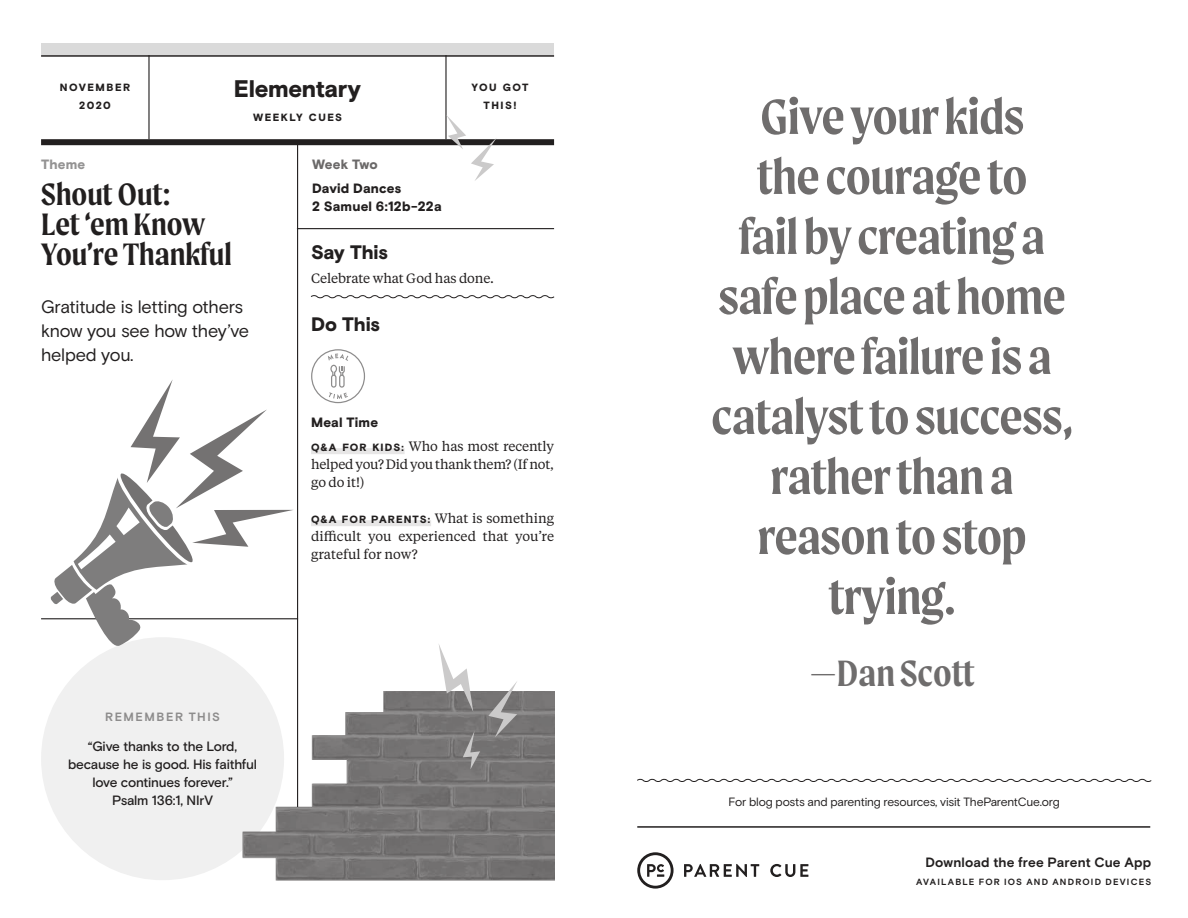
<style>
.page{position:relative;width:1188px;height:918px;background:#fff}
.page>*{position:absolute;margin:0;border:0;box-sizing:border-box;transform-origin:0 0}
.t1{font:600 52.5px/60px "Moret";letter-spacing:-.01em;color:#6f6d6d;text-align:center}
.t2{font:600 39px "Moret";color:#6f6d6d}
.t3{font:600 33px/30px "Moret";color:#221f1f}
.t4{font:900 24px "Basis Grotesque";letter-spacing:-.015em;color:#221f1f}
.t5{font:900 19.5px "Basis Grotesque";letter-spacing:-.005em;color:#221f1f}
.t6{font:18px/24px "Basis Grotesque";letter-spacing:-.015em;color:#221f1f}
.t7{font:13.5px/18px "Tiempos Text";letter-spacing:-.01em;color:#221f1f;text-align:justify}
.t8{font:500 13.5px/18px "Basis Grotesque";letter-spacing:-.015em;color:#221f1f;text-align:center}
.t9{font:900 13.5px/18px "Basis Grotesque";letter-spacing:.01em;color:#221f1f}
.t10{font:700 13.5px "Basis Grotesque";letter-spacing:.01em;color:#221f1f}
.t11{font:900 13.5px "Basis Grotesque";letter-spacing:.005em;color:#6b6969}
.t12{font:900 13.5px "Basis Grotesque";letter-spacing:.015em;color:#949393}
.t13{font:12px "Basis Grotesque";letter-spacing:-.015em;color:#221f1f}
.t14{font:700 12px "Basis Grotesque";letter-spacing:.13em;color:#8d8c8c}
.t15{font:900 10.5px/18px "Basis Grotesque";letter-spacing:.15em;color:#221f1f;text-align:center}
.t16{font:700 9px "Basis Grotesque";letter-spacing:.135em;color:#221f1f}
.s1{font-family:"Basis Grotesque";font-weight:900;font-size:10.5px}
</style>
<div class="page">
<hr style="left:297px;top:228px;width:257px;height:1px;background:#221f1f">
<svg style="left:310px;top:295px;width:245px;height:4px"></svg>
<div style="left:311px;top:448px;width:94px;height:6px;background:#e7e6e6"></div>
<div style="left:311px;top:520px;width:120px;height:6px;background:#e7e6e6"></div>
<svg style="left:311px;top:349px;width:54px;height:54px"></svg>
<hr style="left:148px;top:55px;width:2px;height:84px;background:#221f1f">
<hr style="left:445px;top:55px;width:2px;height:84px;background:#221f1f">
<hr style="left:41px;top:55px;width:513px;height:2px;background:#221f1f">
<hr style="left:297px;top:144px;width:1px;height:735px;background:#221f1f">
<div style="left:41px;top:139px;width:513px;height:6px;background:#221f1f"></div>
<div style="left:41px;top:43px;width:513px;height:12px;background:#dadada"></div>
<hr style="left:41px;top:618px;width:257px;height:1px;background:#221f1f">
<div style="left:41px;top:637px;width:243px;height:243px;background:#f0f0f0;border-radius:50%"></div>
<svg style="left:446px;top:115px;width:51px;height:66px"></svg>
<svg style="left:50px;top:380px;width:244px;height:267px"></svg>
<img style="left:242px;top:691px;width:312px;height:189px">
<svg style="left:439px;top:645px;width:34px;height:67px"></svg>
<svg style="left:488px;top:681px;width:29px;height:56px"></svg>
<svg style="left:463px;top:731px;width:17px;height:38px"></svg>
<hr style="left:637px;top:826px;width:513px;height:2px;background:#221f1f">
<svg style="left:684px;top:864px;width:75px;height:13px"></svg>
<svg style="left:770px;top:864px;width:38px;height:13px"></svg>
<svg style="left:637px;top:852px;width:37px;height:37px"></svg>
<svg style="left:637px;top:778px;width:515px;height:4px"></svg>
<h3 class="t4" style="left:234px;top:80px;width:129px">Elementary</h3>
<p class="t15" style="left:253px;top:110px;width:91px">WEEKLY CUES</p>
<p class="t15" style="left:60px;top:80px;width:72px">NOVEMBER<br>2020</p>
<p class="t15" style="left:472px;top:80px;width:58px">YOU GOT<br>THIS!</p>
<p class="t12" style="left:41px;top:160px;width:46px">Theme</p>
<h3 class="t3" style="left:41px;top:179px;width:192px">Shout Out:<br>Let ‘em Know<br>You’re Thankful</h3>
<h3 class="t6" style="left:41px;top:297px;width:209px">Gratitude is letting others know you see how they’ve helped you.</h3>
<p class="t11" style="left:312px;top:160px;width:67px">Week Two</p>
<p class="t9" style="left:312px;top:181px;width:131px">David Dances<br>2 Samuel 6:12b-22a</p>
<h3 class="t5" style="left:311px;top:245px;width:78px">Say This</h3>
<p class="t7" style="left:311px;top:270px;width:184px">Celebrate what God has done.</p>
<h3 class="t5" style="left:311px;top:317px;width:71px">Do This</h3>
<p class="t9" style="left:311px;top:415px;width:69px">Meal Time</p>
<p class="t7" style="left:311px;top:438px;width:245px"><span class="s1">Q&amp;A FOR KIDS:</span> Who has most recently helped you? Did you thank them? (If not, go do it!)</p>
<p class="t7" style="left:311px;top:510px;width:244px"><span class="s1">Q&amp;A FOR PARENTS:</span> What is something difficult you experienced that you’re grateful for now?</p>
<p class="t14" style="left:105px;top:710px;width:116px">REMEMBER THIS</p>
<p class="t8" style="left:68px;top:739px;width:191px">“Give thanks to the Lord, because he is good. His faithful love continues forever.”<br>Psalm 136:1, NIrV</p>
<h1 class="t1" style="left:711px;top:91px;width:363px">Give your kids<br>the courage to<br>fail by creating a safe place at home where failure is a catalyst to success, rather than a reason to stop trying.</h1>
<h2 class="t2" style="left:810px;top:658px;width:166px">—Dan Scott</h2>
<p class="t13" style="left:729px;top:797px;width:333px">For blog posts and parenting resources, visit TheParentCue.org</p>
<p class="t10" style="left:925px;top:856px;width:227px">Download the free Parent Cue App</p>
<p class="t16" style="left:916px;top:878px;width:237px">AVAILABLE FOR IOS AND ANDROID DEVICES</p>
</div>
